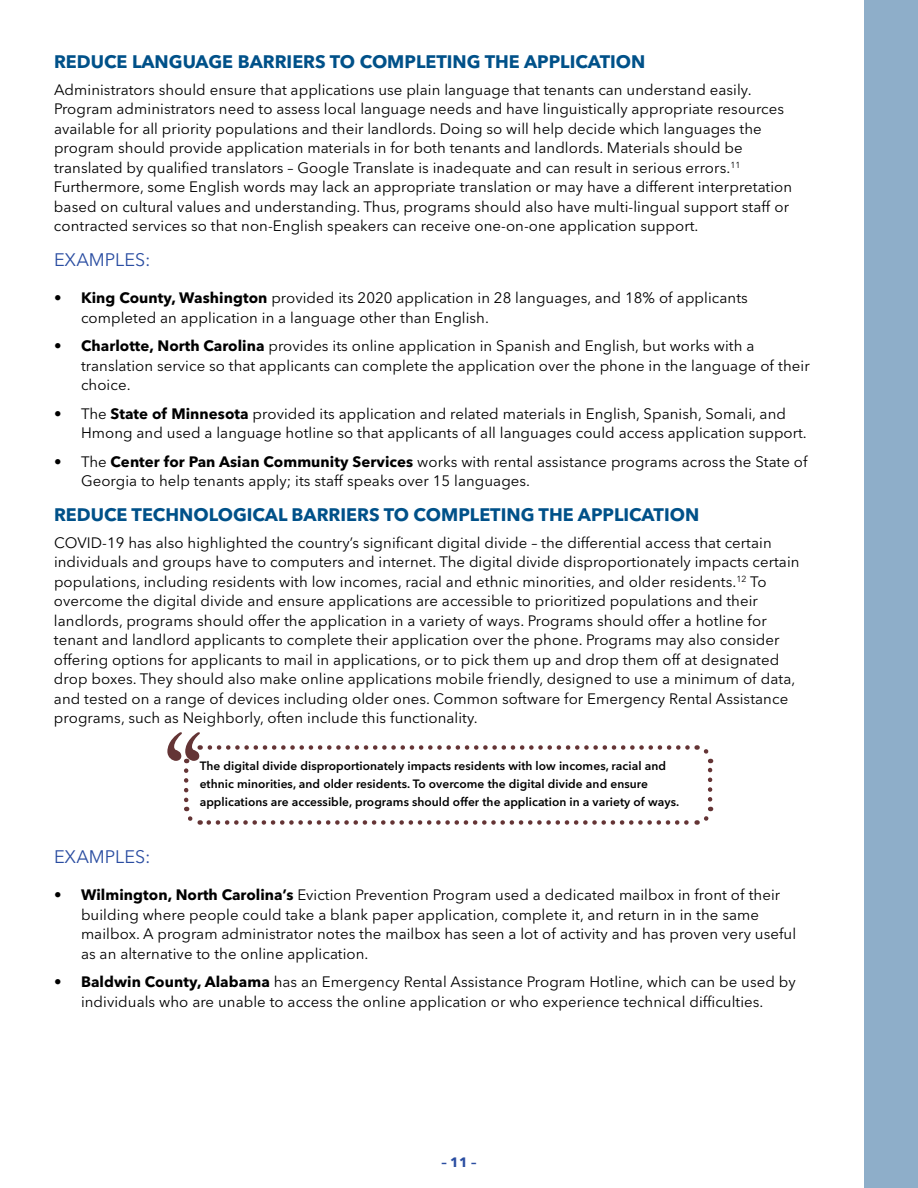
<style>
.page{position:relative;width:918px;height:1188px;background:#fff}
.page>*{position:absolute;margin:0;border:0;box-sizing:border-box;transform-origin:0 0}
.t1{font:700 18px "Avenir Next LT Pro";color:#005189}
.t2{font:18px "Avenir Next LT Pro";color:#2a4da1}
.t3{font:15px/19.5px "Avenir Next LT Pro";letter-spacing:.005em;color:#000}
.t4{font:700 13.5px "Avenir Next LT Pro";color:#2a4da1}
.t5{font:600 12px/18px "Avenir Next LT Pro";letter-spacing:.005em;color:#000}
.s1{font-weight:700}
</style>
<div class="page">
<div style="left:864px;top:0;width:54px;height:1188px;background:#8eaec9"></div>
<svg style="left:184px;top:771px;width:17px;height:54px"></svg>
<svg style="left:209px;top:807px;width:505px;height:18px"></svg>
<svg style="left:696px;top:745px;width:17px;height:54px"></svg>
<svg style="left:167px;top:732px;width:521px;height:31px"></svg>
<p class="t1" style="left:54px;top:50px;width:593px">REDUCE LANGUAGE BARRIERS TO COMPLETING THE APPLICATION</p>
<p class="t3" style="left:54px;top:80px;width:740px">Administrators should ensure that applications use plain language that tenants can understand easily.<br>Program administrators need to assess local language needs and have linguistically appropriate resources available for all priority populations and their landlords. Doing so will help decide which languages the program should provide application materials in for both tenants and landlords. Materials should be translated by qualified translators – Google Translate is inadequate and can result in serious errors.<sup>11<br></sup>Furthermore, some English words may lack an appropriate translation or may have a different interpretation based on cultural values and understanding. Thus, programs should also have multi-lingual support staff or contracted services so that non-English speakers can receive one-on-one application support.</p>
<p class="t2" style="left:54px;top:249px;width:98px">EXAMPLES:</p>
<p class="t3" style="left:81px;top:288px;width:668px;text-indent:-27px"><span class="s1">• King County, Washington</span> provided its 2020 application in 28 languages, and 18% of applicants completed an application in a language other than English.</p>
<p class="t3" style="left:81px;top:336px;width:730px;text-indent:-27px"><span class="s1">• Charlotte, North Carolina</span> provides its online application in Spanish and English, but works with a translation service so that applicants can complete the application over the phone in the language of their choice.</p>
<p class="t3" style="left:81px;top:404px;width:727px;text-indent:-27px">• The <span class="s1">State of Minnesota</span> provided its application and related materials in English, Spanish, Somali, and<br>Hmong and used a language hotline so that applicants of all languages could access application support.</p>
<p class="t3" style="left:81px;top:452px;width:728px;text-indent:-27px">• The <span class="s1">Center for Pan Asian Community Services</span> works with rental assistance programs across the State of<br>Georgia to help tenants apply; its staff speaks over 15 languages.</p>
<p class="t1" style="left:54px;top:503px;width:647px">REDUCE TECHNOLOGICAL BARRIERS TO COMPLETING THE APPLICATION</p>
<p class="t3" style="left:54px;top:533px;width:747px">COVID-19 has also highlighted the country’s significant digital divide – the differential access that certain individuals and groups have to computers and internet. The digital divide disproportionately impacts certain populations, including residents with low incomes, racial and ethnic minorities, and older residents.<sup>12</sup> To overcome the digital divide and ensure applications are accessible to prioritized populations and their landlords, programs should offer the application in a variety of ways. Programs should offer a hotline for tenant and landlord applicants to complete their application over the phone. Programs may also consider offering options for applicants to mail in applications, or to pick them up and drop them off at designated drop boxes. They should also make online applications mobile friendly, designed to use a minimum of data, and tested on a range of devices including older ones. Common software for Emergency Rental Assistance programs, such as Neighborly, often include this functionality.</p>
<p class="t5" style="left:200px;top:757px;width:481px">The digital divide disproportionately impacts residents with low incomes, racial and ethnic minorities, and older residents. To overcome the digital divide and ensure applications are accessible, programs should offer the application in a variety of ways.</p>
<p class="t2" style="left:54px;top:846px;width:98px">EXAMPLES:</p>
<p class="t3" style="left:81px;top:885px;width:717px;text-indent:-27px"><span class="s1">• Wilmington, North Carolina’s</span> Eviction Prevention Program used a dedicated mailbox in front of their building where people could take a blank paper application, complete it, and return in in the same mailbox. A program administrator notes the mailbox has seen a lot of activity and has proven very useful as an alternative to the online application.</p>
<p class="t3" style="left:54px;top:972px;width:743px;text-align:center"><span class="s1">• Baldwin County, Alabama</span> has an Emergency Rental Assistance Program Hotline, which can be used by individuals who are unable to access the online application or who experience technical difficulties.</p>
<p class="t4" style="left:441px;top:1154px;width:37px">– 11 –</p>
</div>
